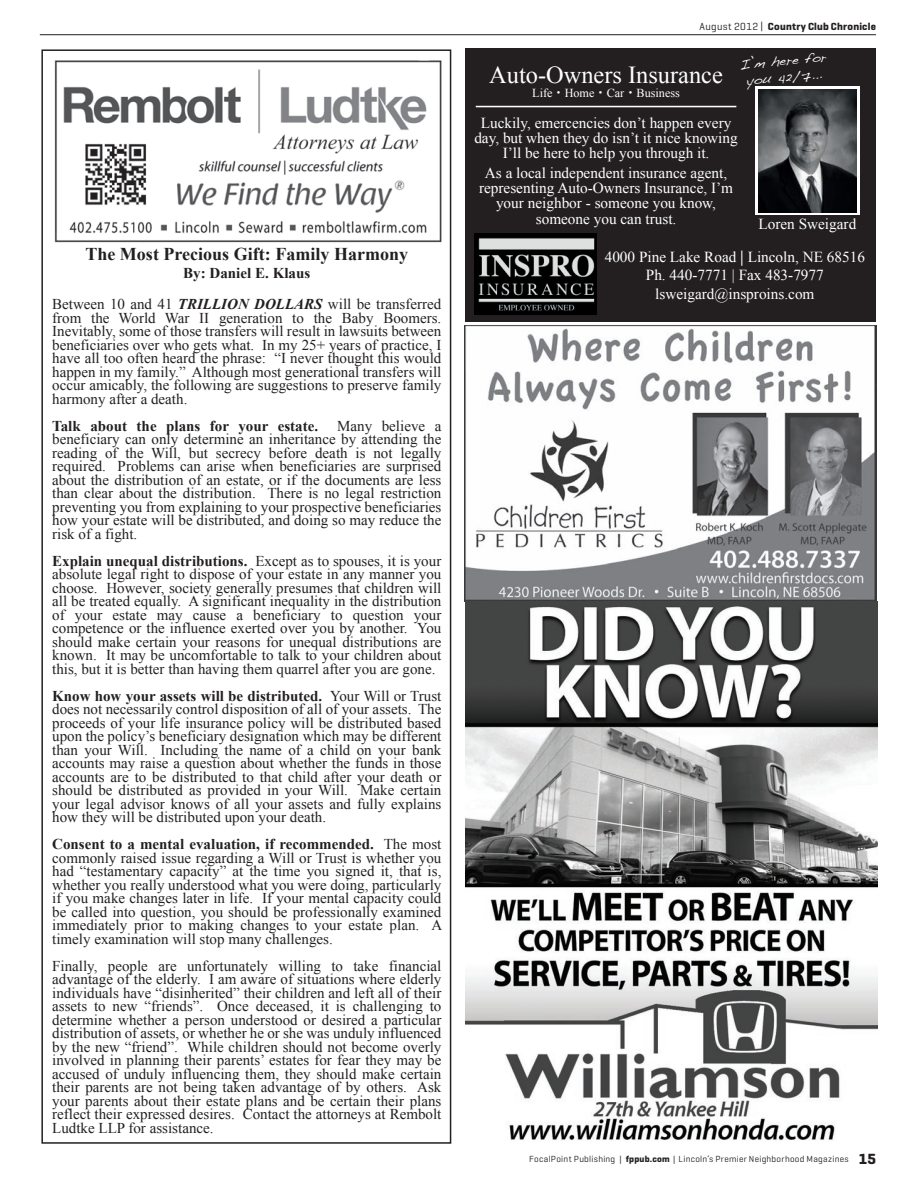
<style>
.page{position:relative;width:918px;height:1188px;background:#fff}
.page>*{position:absolute;margin:0;border:0;box-sizing:border-box;transform-origin:0 0}
.t1{font:24.45px "Times New Roman";color:#fff}
.t2{font:700 18px "Times New Roman";color:#231f20}
.t3{font:15.3px/15.3px "Times New Roman";color:#fff;text-align:center}
.t4{font:15px/13.5px "Times New Roman";color:#231f20;text-align:justify}
.t5{font:700 15px "Times New Roman";color:#231f20}
.t6{font:13.65px/16.5px "Handwriting Dakota";color:#fff;text-align:center}
.t7{font:12.15px "Times New Roman";color:#fff}
.t8{font:700 10.5px "Geogrotesque";letter-spacing:.02em;color:#231f20}
.t9{font:9px "Geogrotesque";letter-spacing:.03em;color:#231f20}
.s1{font-weight:700}
.s2{font-weight:700;font-style:italic}
.s3{font-weight:400}
.s4{font-family:"Koz Go Pro"}
.s5{font-family:"Myriad Pro"}
.s6{font-weight:700;font-size:15px}
</style>
<div class="page">
<hr style="left:40px;top:34px;width:836px;height:1px;background:#231f20">
<div style="left:465px;top:49px;width:411px;height:273px;background:#231f20"></div>
<img style="left:474px;top:234px;width:123px;height:80px">
<div style="left:755px;top:87px;width:105px;height:128px;background:#fff"></div>
<hr style="left:476px;top:106px;width:260px;height:1px;background:#fff">
<img style="left:758px;top:89px;width:99px;height:123px">
<img style="left:465px;top:326px;width:411px;height:276px">
<img style="left:54px;top:60px;width:388px;height:183px">
<div style="left:41px;top:49px;width:410px;height:1095px;border:2px solid #231f20"></div>
<img style="left:465px;top:602px;width:413px;height:539px">
<p class="t2" style="left:85px;top:241px;width:324px">The Most Precious Gift: Family Harmony</p>
<p class="t4" style="left:52px;top:257px;width:391px;line-height:31.5px;text-align:center"><span class="s1">By: Daniel E. Klaus<br></span>Between 10 and 41 <span class="s2">TRILLION DOLLARS</span> will be transferred</p>
<p class="t4" style="left:52px;top:311px;width:391px">from the World War II generation to the Baby Boomers.<br>Inevitably, some of those transfers will result in lawsuits between beneficiaries over who gets what. In my 25+ years of practice, I have all too often heard the phrase: “I never thought this would happen in my family.” Although most generational transfers will occur amicably, the following are suggestions to preserve family harmony after a death.</p>
<p class="t5" style="left:52px;top:415px;width:268px">Talk about the plans for your estate.</p>
<p class="t4" style="left:52px;top:419px;width:391px;text-indent:285px">Many believe a beneficiary can only determine an inheritance by attending the reading of the Will, but secrecy before death is not legally required. Problems can arise when beneficiaries are surprised about the distribution of an estate, or if the documents are less than clear about the distribution. There is no legal restriction preventing you from explaining to your prospective beneficiaries how your estate will be distributed, and doing so may reduce the risk of a fight.</p>
<p class="t4" style="left:52px;top:554px;width:391px"><span class="s1">Explain unequal distributions.</span> Except as to spouses, it is your absolute legal right to dispose of your estate in any manner you choose. However, society generally presumes that children will all be treated equally. A significant inequality in the distribution of your estate may cause a beneficiary to question your competence or the influence exerted over you by another. You should make certain your reasons for unequal distributions are known. It may be uncomfortable to talk to your children about this, but it is better than having them quarrel after you are gone.</p>
<p class="t4" style="left:52px;top:689px;width:391px"><span class="s1">Know how your assets will be distributed.</span> Your Will or Trust does not necessarily control disposition of all of your assets. The proceeds of your life insurance policy will be distributed based upon the policy’s beneficiary designation which may be different than your Will. Including the name of a child on your bank accounts may raise a question about whether the funds in those accounts are to be distributed to that child after your death or should be distributed as provided in your Will. Make certain your legal advisor knows of all your assets and fully explains how they will be distributed upon your death.</p>
<p class="t4" style="left:52px;top:837px;width:392px"><span class="s1">Consent to a mental evaluation, if recommended.</span> The most commonly raised issue regarding a Will or Trust is whether you had “testamentary capacity” at the time you signed it, that is, whether you really understood what you were doing, particularly if you make changes later in life. If your mental capacity could be called into question, you should be professionally examined immediately prior to making changes to your estate plan. A timely examination will stop many challenges.</p>
<p class="t4" style="left:52px;top:959px;width:391px">Finally, people are unfortunately willing to take financial advantage of the elderly. I am aware of situations where elderly individuals have “disinherited” their children and left all of their assets to new “friends”. Once deceased, it is challenging to determine whether a person understood or desired a particular distribution of assets, or whether he or she was unduly influenced by the new “friend”. While children should not become overly involved in planning their parents’ estates for fear they may be accused of unduly influencing them, they should make certain their parents are not being taken advantage of by others. Ask your parents about their estate plans and be certain their plans reflect their expressed desires. Contact the attorneys at Rembolt Ludtke LLP for assistance.</p>
<p class="t8" style="left:700px;top:20px;width:178px"><span class="s3">August 2012 |</span> Country Club Chronicle</p>
<h1 class="t1" style="left:489px;top:58px;width:235px">Auto-Owners Insurance</h1>
<p class="t7" style="left:532px;top:85px;width:149px">Life <span class="s4">・</span> Home <span class="s4">・</span> Car <span class="s4">・</span> Business</p>
<p class="t6" style="left:739px;top:56px;width:89px;rotate:-5deg">I’m here for you 42/7...</p>
<p class="t3" style="left:474px;top:115px;width:265px">Luckily, emercencies don’t happen every day, but when they do isn’t it nice knowing<br>I’ll be here to help you through it.</p>
<p class="t3" style="left:479px;top:165px;width:256px">As a local independent insurance agent, representing Auto-Owners Insurance, I’m your neighbor - someone you know, someone you can trust.</p>
<p class="t3" style="left:758px;top:216px;width:99px">Loren Sweigard</p>
<p class="t3" style="left:605px;top:247px;width:262px;line-height:18.3px">4000 Pine Lake Road <span class="s5">|</span> Lincoln, NE 68516<br>Ph. 440-7771 | Fax 483-7977 lsweigard@insproins.com</p>
<p class="t9" style="left:529px;top:1154px;width:348px">FocalPoint Publishing | <span class="s1">fppub.com</span> | Lincoln’s Premier Neighborhood Magazines <span class="s6">15</span></p>
</div>
